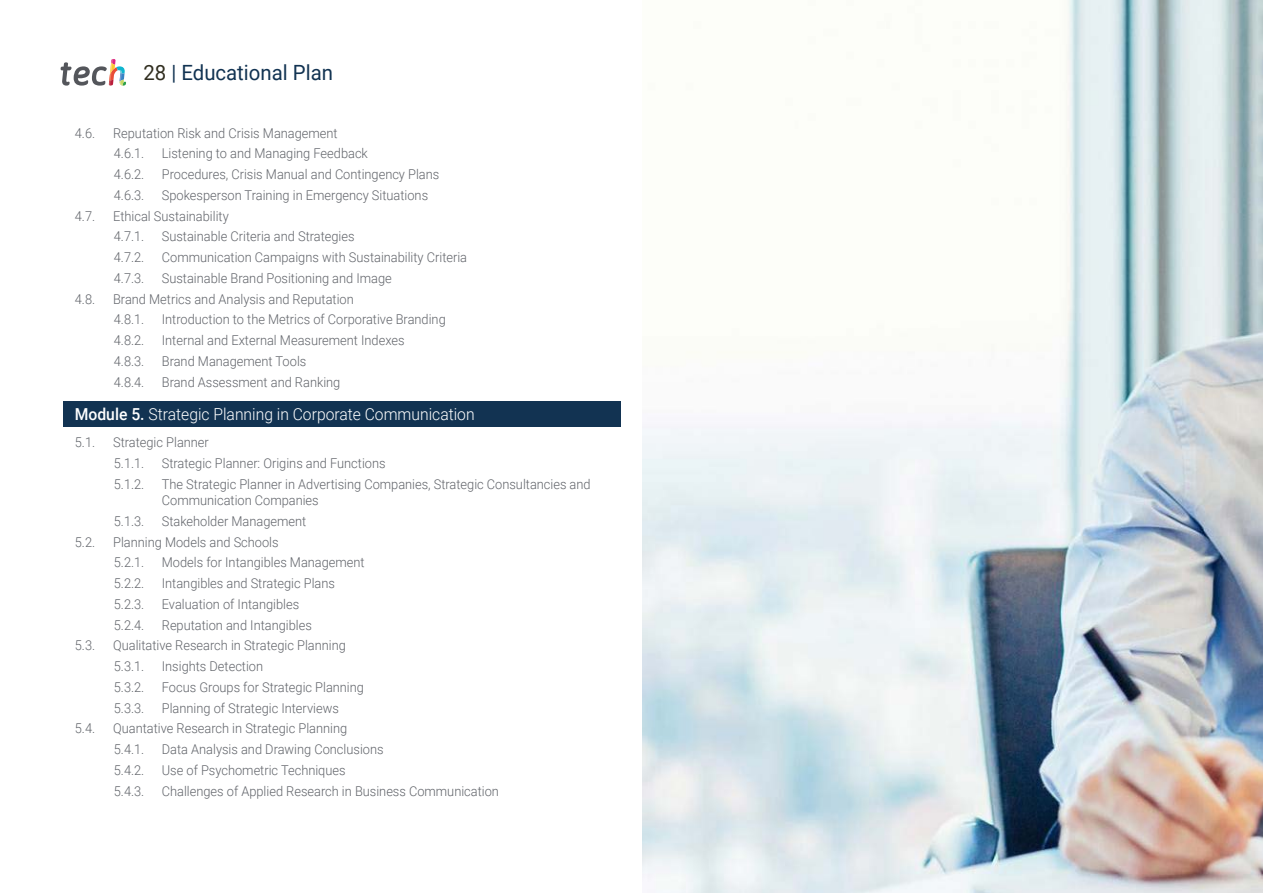
<style>
.page{position:relative;width:1263px;height:893px;background:#fff}
.page>*{position:absolute;margin:0;border:0;box-sizing:border-box;transform-origin:0 0}
.t1{font:21px "Roboto";color:#123352}
.t2{font:300 16.5px "Roboto";color:#fff;scale:.95 1}
.t3{font:300 13.5px/20.7px "Roboto";color:#61646a;scale:.95 1}
.s1{color:#312e20}
.s2{font-weight:500}
</style>
<div class="page">
<svg style="left:61px;top:59px;width:65px;height:27px"></svg>
<div style="left:64px;top:401px;width:557px;height:25px;background:#123352"></div>
<img style="left:642px;top:0;width:621px;height:893px">
<h1 class="t1" style="left:144px;top:57px;width:191px"><span class="s1">28</span> | Educational Plan</h1>
<p class="t3" style="left:75px;top:122px;width:23px">4.6.</p>
<p class="t3" style="left:113px;top:122px;width:238px">Reputation Risk and Crisis Management<br>4.6.1.</p>
<p class="t3" style="left:162px;top:143px;width:218px">Listening to and Managing Feedback</p>
<p class="t3" style="left:114px;top:164px;width:34px">4.6.2.</p>
<p class="t3" style="left:162px;top:164px;width:294px">Procedures, Crisis Manual and Contingency Plans</p>
<p class="t3" style="left:114px;top:184px;width:34px">4.6.3.</p>
<p class="t3" style="left:162px;top:184px;width:282px">Spokesperson Training in Emergency Situations</p>
<p class="t3" style="left:75px;top:205px;width:23px">4.7.</p>
<p class="t3" style="left:113px;top:205px;width:123px">Ethical Sustainability<br>4.7.1.</p>
<p class="t3" style="left:162px;top:226px;width:204px">Sustainable Criteria and Strategies</p>
<p class="t3" style="left:114px;top:247px;width:34px">4.7.2.</p>
<p class="t3" style="left:162px;top:247px;width:323px">Communication Campaigns with Sustainability Criteria</p>
<p class="t3" style="left:114px;top:267px;width:34px">4.7.3.</p>
<p class="t3" style="left:162px;top:267px;width:244px">Sustainable Brand Positioning and Image</p>
<p class="t3" style="left:75px;top:288px;width:23px">4.8.</p>
<p class="t3" style="left:113px;top:288px;width:255px">Brand Metrics and Analysis and Reputation<br>4.8.1.</p>
<p class="t3" style="left:162px;top:309px;width:300px">Introduction to the Metrics of Corporative Branding</p>
<p class="t3" style="left:114px;top:330px;width:34px">4.8.2.</p>
<p class="t3" style="left:162px;top:330px;width:257px">Internal and External Measurement Indexes</p>
<p class="t3" style="left:114px;top:350px;width:34px">4.8.3.</p>
<p class="t3" style="left:162px;top:350px;width:154px">Brand Management Tools</p>
<p class="t3" style="left:114px;top:371px;width:34px">4.8.4.</p>
<p class="t3" style="left:162px;top:371px;width:189px">Brand Assessment and Ranking</p>
<p class="t2" style="left:75px;top:402px;width:422px"><span class="s2">Module 5.</span> Strategic Planning in Corporate Communication</p>
<p class="t3" style="left:75px;top:431px;width:23px">5.1.</p>
<p class="t3" style="left:113px;top:431px;width:102px">Strategic Planner<br>5.1.1.</p>
<p class="t3" style="left:162px;top:452px;width:237px">Strategic Planner: Origins and Functions</p>
<p class="t3" style="left:114px;top:473px;width:34px">5.1.2.</p>
<p class="t3" style="left:162px;top:475px;width:453px;line-height:16.5px">The Strategic Planner in Advertising Companies, Strategic Consultancies and<br>Communication Companies</p>
<p class="t3" style="left:114px;top:510px;width:34px">5.1.3.</p>
<p class="t3" style="left:162px;top:510px;width:154px">Stakeholder Management</p>
<p class="t3" style="left:75px;top:531px;width:23px">5.2.</p>
<p class="t3" style="left:113px;top:531px;width:176px">Planning Models and Schools<br>5.2.1.</p>
<p class="t3" style="left:162px;top:552px;width:215px">Models for Intangibles Management</p>
<p class="t3" style="left:114px;top:572px;width:34px">5.2.2.</p>
<p class="t3" style="left:162px;top:572px;width:184px">Intangibles and Strategic Plans</p>
<p class="t3" style="left:114px;top:593px;width:34px">5.2.3.</p>
<p class="t3" style="left:162px;top:593px;width:146px">Evaluation of Intangibles</p>
<p class="t3" style="left:114px;top:614px;width:34px">5.2.4.</p>
<p class="t3" style="left:162px;top:614px;width:159px">Reputation and Intangibles</p>
<p class="t3" style="left:75px;top:635px;width:23px">5.3.</p>
<p class="t3" style="left:113px;top:635px;width:247px">Qualitative Research in Strategic Planning<br>5.3.1.</p>
<p class="t3" style="left:162px;top:655px;width:108px">Insights Detection</p>
<p class="t3" style="left:114px;top:676px;width:34px">5.3.2.</p>
<p class="t3" style="left:162px;top:676px;width:214px">Focus Groups for Strategic Planning</p>
<p class="t3" style="left:114px;top:697px;width:34px">5.3.3.</p>
<p class="t3" style="left:162px;top:697px;width:188px">Planning of Strategic Interviews</p>
<p class="t3" style="left:75px;top:718px;width:23px">5.4.</p>
<p class="t3" style="left:113px;top:718px;width:248px">Quantative Research in Strategic Planning<br>5.4.1.</p>
<p class="t3" style="left:162px;top:738px;width:235px">Data Analysis and Drawing Conclusions</p>
<p class="t3" style="left:114px;top:759px;width:34px">5.4.2.</p>
<p class="t3" style="left:162px;top:759px;width:195px">Use of Psychometric Techniques</p>
<p class="t3" style="left:114px;top:780px;width:34px">5.4.3.</p>
<p class="t3" style="left:162px;top:780px;width:356px">Challenges of Applied Research in Business Communication</p>
</div>
